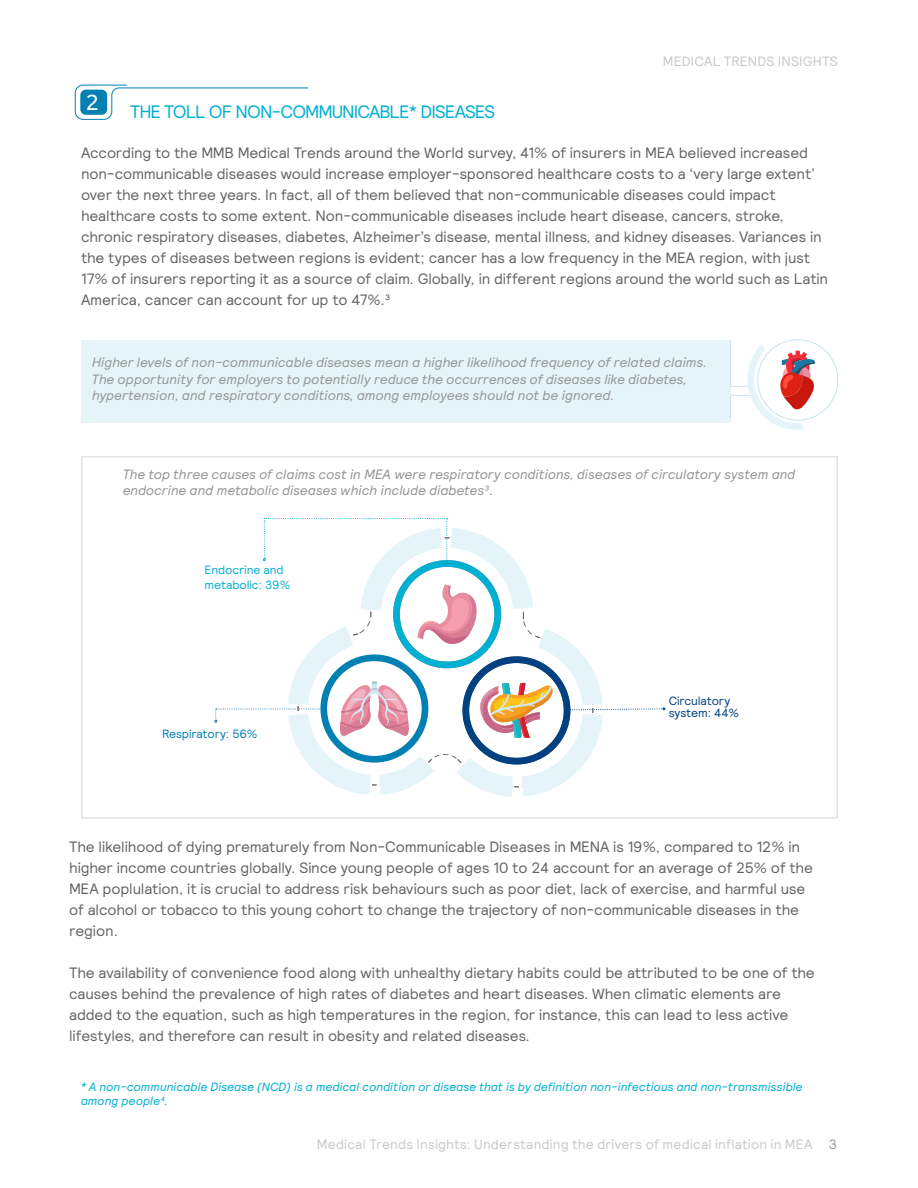
<style>
.page{position:relative;width:918px;height:1188px;background:#fff}
.page>*{position:absolute;margin:0;border:0;box-sizing:border-box;transform-origin:0 0}
.t1{font:24px "Slate Pro";color:#fff}
.t2{font:18px "Relative";letter-spacing:-.05em;color:#00b0d3}
.t3{font:15px/21px "Relative";letter-spacing:-.01em;color:#626465}
.t4{font:italic 13.5px/16.2px "Relative";letter-spacing:-.015em;color:#95979a}
.t5{font:italic 13.5px/16.2px "Relative";letter-spacing:-.015em;color:#939598}
.t6{font:13.5px "Relative";letter-spacing:.015em;color:#c7c8ca}
.body{font:13.5px "Relative";color:#95979a}
.t7{font:italic 12px/14.4px "Relative";letter-spacing:-.015em;color:#00b0d3}
.t8{font:12px "Relative";letter-spacing:-.01em;color:#00b0d3}
.t9{font:12px "Relative";letter-spacing:-.01em;color:#014181}
.t10{font:12px "Relative";letter-spacing:-.015em;color:#0080b3}
</style>
<div class="page">
<div style="left:81px;top:340px;width:649px;height:83px;background:#e4f4f9"></div>
<svg style="left:730px;top:340px;width:86px;height:90px"></svg>
<svg style="left:215px;top:518px;width:450px;height:279px"></svg>
<svg style="left:298px;top:537px;width:295px;height:250px"></svg>
<svg style="left:75px;top:85px;width:234px;height:35px"></svg>
<div style="left:80px;top:90px;width:27px;height:25px;background:#0080b3;border-radius:6px"></div>
<div style="left:81px;top:456px;width:757px;height:363px;border:2px solid #e2e3e3"></div>
<p class="t1" style="left:86px;top:90px;width:14px">2</p>
<p class="t2" style="left:130px;top:100px;width:367px">THE TOLL OF NON-COMMUNICABLE* DISEASES</p>
<p class="t6" style="left:663px;top:53px;width:177px">MEDICAL TRENDS INSIGHTS</p>
<p class="t3" style="left:81px;top:141px;width:729px">According to the MMB Medical Trends around the World survey, 41% of insurers in MEA believed increased</p>
<p class="t3" style="left:81px;top:162px;width:735px">non-communicable diseases would increase employer-sponsored healthcare costs to a ‘very large extent’ over the next three years. In fact, all of them believed that non-communicable diseases could impact</p>
<p class="t3" style="left:81px;top:204px;width:704px">healthcare costs to some extent. Non-communicable diseases include heart disease, cancers, stroke,</p>
<p class="t3" style="left:81px;top:225px;width:749px">chronic respiratory diseases, diabetes, Alzheimer’s disease, mental illness, and kidney diseases. Variances in the types of diseases between regions is evident; cancer has a low frequency in the MEA region, with just 17% of insurers reporting it as a source of claim. Globally, in different regions around the world such as Latin America, cancer can account for up to 47%.³</p>
<p class="t4" style="left:92px;top:354px;width:617px">Higher levels of non-communicable diseases mean a higher likelihood frequency of related claims.<br>The opportunity for employers to potentially reduce the occurrences of diseases like diabetes,</p>
<p class="t4" style="left:92px;top:386px;width:524px">hypertension, and respiratory conditions, among employees should not be ignored.</p>
<p class="t5" style="left:123px;top:465px;width:674px">The top three causes of claims cost in MEA were respiratory conditions, diseases of circulatory system and endocrine and metabolic diseases which include diabetes³.</p>
<p class="t8" style="left:205px;top:562px;width:81px">Endocrine and</p>
<p class="t8" style="left:205px;top:577px;width:87px">metabolic: 39%</p>
<p class="t10" style="left:162px;top:726px;width:97px">Respiratory: 56%</p>
<p class="t9" style="left:669px;top:693px;width:63px">Circulatory</p>
<p class="t9" style="left:669px;top:705px;width:72px">system: 44%</p>
<p class="t3" style="left:69px;top:836px;width:732px">The likelihood of dying prematurely from Non-Communicable Diseases in MENA is 19%, compared to 12% in</p>
<p class="t3" style="left:69px;top:857px;width:745px">higher income countries globally. Since young people of ages 10 to 24 account for an average of 25% of the MEA poplulation, it is crucial to address risk behaviours such as poor diet, lack of exercise, and harmful use of alcohol or tobacco to this young cohort to change the trajectory of non-communicable diseases in the region.</p>
<p class="t3" style="left:69px;top:962px;width:747px">The availability of convenience food along with unhealthy dietary habits could be attributed to be one of the causes behind the prevalence of high rates of diabetes and heart diseases. When climatic elements are</p>
<p class="t3" style="left:69px;top:1004px;width:721px">added to the equation, such as high temperatures in the region, for instance, this can lead to less active</p>
<p class="t3" style="left:69px;top:1025px;width:462px">lifestyles, and therefore can result in obesity and related diseases.</p>
<p class="t7" style="left:81px;top:1079px;width:723px">* A non-communicable Disease (NCD) is a medical condition or disease that is by definition non-infectious and non-transmissible among people⁴.</p>
<p class="t6" style="left:317px;top:1135px;width:497px">Medical Trends Insights: Understanding the drivers of medical inflation in MEA</p>
<p class="body" style="left:829px;top:1136px;width:10px">3</p>
</div>
